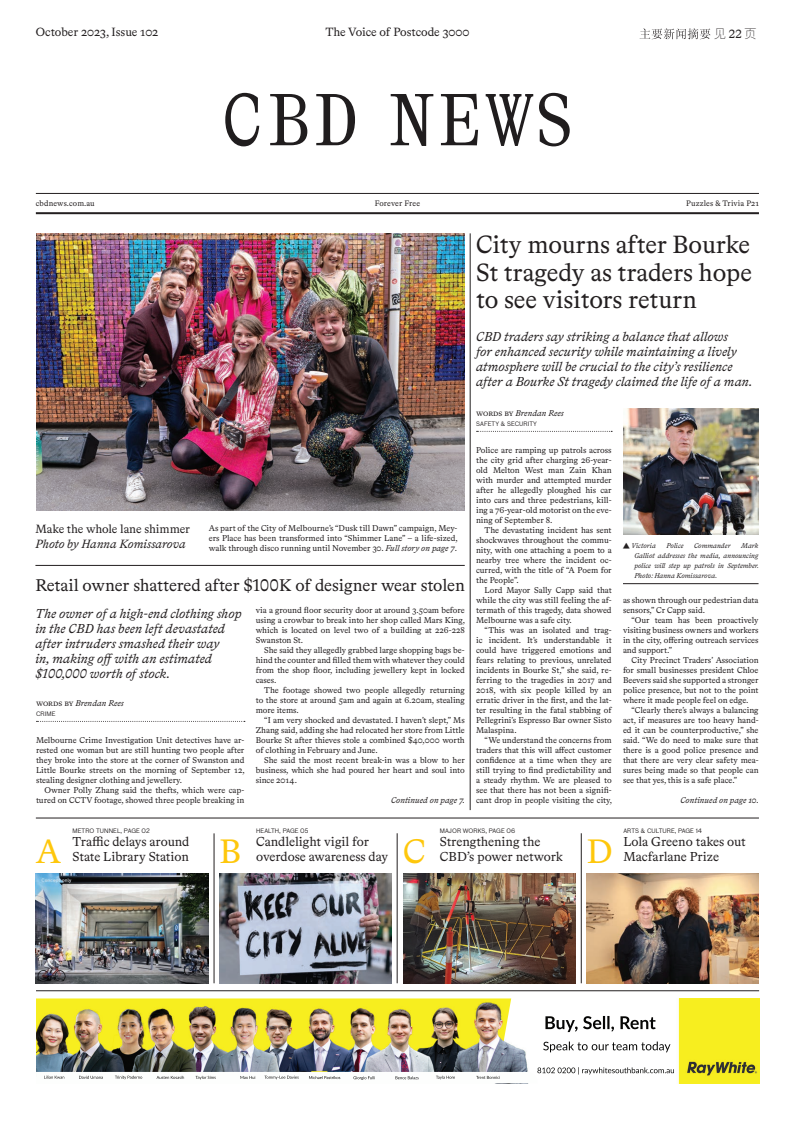
<style>
.page{position:relative;width:794px;height:1134px;background:#fff}
.page>*{position:absolute;margin:0;border:0;box-sizing:border-box;transform-origin:0 0}
.t1{font:34px "Bradford LL";color:#fec70c}
.t2{font:25px/27.5px "Bradford LL";color:#231f20;text-align:justify}
.t3{font:17px "Bradford LL";color:#231f20}
.t4{font:italic 13px/15px "Bradford LL";letter-spacing:-.005em;color:#231f20}
.t5{font:13px/15px "Bradford LL";color:#231f20}
.t6{font:100 12.6px "Ping Fang SC";color:#231f20}
.t7{font:12px "Bradford LL";letter-spacing:-.005em;color:#231f20}
.t8{font:italic 12px "Bradford LL";letter-spacing:-.005em;color:#231f20}
.t9{font:8.5px/10px "Bradford LL";color:#231f20;text-align:justify}
.t10{font:italic 8.5px "Bradford LL";color:#231f20}
.t11{font:8px "Bradford LL";letter-spacing:.02em;color:#231f20}
.t12{font:italic 7px/10px "Bradford LL";color:#231f20;text-align:justify}
.t13{font:6px "Bau Pro";letter-spacing:.01em;color:#231f20}
.s1{font-family:"Bradford LL";font-weight:400;font-size:12px}
.s2{font-style:italic}
.s3{font-style:normal}
</style>
<div class="page">
<hr style="left:36px;top:990px;width:723px;height:1px;background:#231f20">
<hr style="left:36px;top:818px;width:723px;height:1px;background:#231f20">
<hr style="left:214px;top:833px;width:1px;height:150px;background:#231f20">
<hr style="left:397px;top:833px;width:1px;height:150px;background:#231f20">
<hr style="left:581px;top:833px;width:1px;height:150px;background:#231f20">
<img style="left:36px;top:873px;width:172px;height:110px">
<img style="left:219px;top:873px;width:173px;height:110px">
<img style="left:403px;top:873px;width:172px;height:110px">
<img style="left:586px;top:873px;width:173px;height:110px">
<hr style="left:36px;top:193px;width:723px;height:1px;background:#231f20">
<hr style="left:36px;top:212px;width:723px;height:2px;background:#231f20">
<svg style="left:639px;top:28px;width:71px;height:11px"></svg>
<svg style="left:225px;top:93px;width:345px;height:53px"></svg>
<img style="left:511px;top:998px;width:248px;height:85px">
<img style="left:36px;top:998px;width:475px;height:74px">
<img style="left:44px;top:1072px;width:493px;height:11px">
<hr style="left:470px;top:233px;width:1px;height:577px;background:#231f20">
<svg style="left:36px;top:721px;width:209px;height:1px"></svg>
<hr style="left:35px;top:565px;width:430px;height:1px;background:#231f20">
<img style="left:36px;top:234px;width:429px;height:276px">
<svg style="left:476px;top:431px;width:136px;height:1px"></svg>
<img style="left:623px;top:409px;width:135px;height:125px">
<hr style="left:623px;top:583px;width:135px;height:1px;background:#231f20">
<h3 class="t7" style="left:325px;top:24px;width:146px">The Voice of Postcode 3000</h3>
<h3 class="t7" style="left:36px;top:24px;width:124px">October 2023, Issue 102</h3>
<h3 class="t6" style="left:714px;top:26px;width:45px">见<span class="s1">22</span>页</h3>
<p class="t11" style="left:36px;top:198px;width:60px">cbdnews.com.au</p>
<p class="t11" style="left:375px;top:198px;width:47px">Forever Free</p>
<p class="t11" style="left:686px;top:198px;width:74px">Puzzles &amp; Trivia P21</p>
<h3 class="t7" style="left:35px;top:521px;width:156px">Make the whole lane shimmer</h3>
<h3 class="t8" style="left:35px;top:536px;width:152px">Photo by Hanna Komissarova</h3>
<p class="t9" style="left:209px;top:523px;width:251px">As part of the City of Melbourne’s “Dusk till Dawn” campaign, Mey&shy;ers Place has been transformed into “Shimmer Lane” – a life-sized, walk through disco running until November 30. <span class="s2">Full story on page 7</span>.</p>
<h3 class="t3" style="left:35px;top:574px;width:431px">Retail owner shattered after $100K of designer wear stolen</h3>
<h3 class="t4" style="left:35px;top:606px;width:208px">The owner of a high-end clothing shop in the CBD has been left devastated after intruders smashed their way<br>in, making off with an estimated $100,000 worth of stock.</h3>
<p class="t9" style="left:256px;top:605px;width:211px">via a ground floor security door at around 3.50am before using a crowbar to break into her shop called Mars King, which is located on level two of a building at 226-228<br>Swanston St.</p>
<p class="t9" style="left:256px;top:645px;width:210px;text-indent:8px">She said they allegedly grabbed large shopping bags be&shy;hind the counter and filled them with whatever they could from the shop floor, including jewellery kept in locked cases.</p>
<p class="t9" style="left:256px;top:685px;width:210px;text-indent:8px">The footage showed two people allegedly returning to the store at around 5am and again at 6.20am, stealing more items.</p>
<p class="t9" style="left:256px;top:715px;width:210px;text-indent:8px">“I am very shocked and devastated. I haven’t slept,” Ms Zhang said, adding she had relocated her store from Little Bourke St after thieves stole a combined $40,000 worth of clothing in February and June.</p>
<p class="t9" style="left:256px;top:755px;width:210px;text-indent:8px">She said the most recent break-in was a blow to her business, which she had poured her heart and soul into since 2014.</p>
<p class="t10" style="left:391px;top:795px;width:75px">Continued on page 7.</p>
<p class="t10" style="left:36px;top:697px;width:89px"><span class="s3">words by</span> Brendan Rees</p>
<p class="t13" style="left:36px;top:709px;width:21px">CRIME</p>
<p class="t9" style="left:36px;top:735px;width:210px">Melbourne Crime Investigation Unit detectives have ar&shy;rested one woman but are still hunting two people after they broke into the store at the corner of Swanston and Little Bourke streets on the morning of September 12, stealing designer clothing and jewellery.</p>
<p class="t9" style="left:36px;top:785px;width:210px;text-align:right">Owner Polly Zhang said the thefts, which were cap&shy;tured on CCTV footage, showed three people breaking in</p>
<h2 class="t2" style="left:476px;top:230px;width:277px">City mourns after Bourke St tragedy as traders hope to see visitors return</h2>
<h3 class="t4" style="left:476px;top:328px;width:278px">CBD traders say striking a balance that allows<br>for enhanced security while maintaining a lively atmosphere will be crucial to the city’s resilience after a Bourke St tragedy claimed the life of a man.</h3>
<p class="t10" style="left:476px;top:407px;width:89px"><span class="s3">words by</span> Brendan Rees</p>
<p class="t13" style="left:476px;top:419px;width:62px">SAFETY &amp; SECURITY</p>
<p class="t9" style="left:476px;top:445px;width:137px">Police are ramping up patrols across the city grid after charging 26-year&shy;old Melton West man Zain Khan with murder and attempted murder after he allegedly ploughed his car into cars and three pedestrians, kill&shy;ing a 76-year-old motorist on the eve&shy;ning of September 8.</p>
<p class="t9" style="left:476px;top:525px;width:137px;text-indent:8px">The devastating incident has sent shockwaves throughout the commu&shy;nity, with one attaching a poem to a nearby tree where the incident oc&shy;curred, with the title of “A Poem for the People”.</p>
<p class="t9" style="left:476px;top:585px;width:137px;text-indent:8px">Lord Mayor Sally Capp said that while the city was still feeling the af&shy;termath of this tragedy, data showed Melbourne was a safe city.</p>
<p class="t9" style="left:476px;top:625px;width:137px;text-indent:8px">“This was an isolated and trag&shy;ic incident. It’s understandable it could have triggered emotions and fears relating to previous, unrelated incidents in Bourke St,” she said, re&shy;ferring to the tragedies in 2017 and 2018, with six people killed by an erratic driver in the first, and the lat&shy;ter resulting in the fatal stabbing of Pellegrini’s Espresso Bar owner Sisto Malaspina.</p>
<p class="t9" style="left:476px;top:735px;width:137px;text-indent:8px">“We understand the concerns from traders that this will affect customer confidence at a time when they are still trying to find predictability and a steady rhythm. We are pleased to see that there has not been a signifi&shy;cant drop in people visiting the city,</p>
<p class="t12" style="left:623px;top:541px;width:34px">▲ Victoria</p>
<p class="t12" style="left:666px;top:541px;width:19px">Police</p>
<p class="t12" style="left:694px;top:541px;width:38px">Commander</p>
<p class="t12" style="left:634px;top:541px;width:126px;text-indent:107px">Mark Galliot addresses the media, announcing police will step up patrols in September.<br>Photo: Hanna Komissarova.</p>
<p class="t9" style="left:623px;top:595px;width:137px">as shown through our pedestrian data sensors,” Cr Capp said.</p>
<p class="t9" style="left:623px;top:615px;width:137px;text-indent:8px">“Our team has been proactively visiting business owners and workers in the city, offering outreach services and support.”</p>
<p class="t9" style="left:623px;top:655px;width:137px;text-indent:8px">City Precinct Traders’ Association for small businesses president Chloe Beevers said she supported a stronger police presence, but not to the point where it made people feel on edge.</p>
<p class="t9" style="left:623px;top:705px;width:137px;text-indent:9px">“Clearly there’s always a balancing act, if measures are too heavy hand&shy;ed it can be counterproductive,” she said. “We do need to make sure that there is a good police presence and that there are very clear safety mea&shy;sures being made so that people can see that yes, this is a safe place.”</p>
<p class="t10" style="left:680px;top:795px;width:80px">Continued on page 10.</p>
<p class="t13" style="left:73px;top:826px;width:79px">METRO TUNNEL, PAGE 02</p>
<h3 class="t5" style="left:73px;top:833px;width:118px">Traffic delays around<br>State Library Station</h3>
<p class="t13" style="left:256px;top:826px;width:54px">HEALTH, PAGE 05</p>
<h3 class="t5" style="left:256px;top:833px;width:133px">Candlelight vigil for overdose awareness day</h3>
<p class="t13" style="left:440px;top:826px;width:77px">MAJOR WORKS, PAGE 06</p>
<h3 class="t5" style="left:440px;top:833px;width:125px">Strengthening the<br>CBD’s power network</h3>
<p class="t13" style="left:623px;top:826px;width:80px">ARTS &amp; CULTURE, PAGE 14</p>
<h3 class="t5" style="left:623px;top:833px;width:124px">Lola Greeno takes out</h3>
<h1 class="t1" style="left:36px;top:829px;width:27px">A</h1>
<h1 class="t1" style="left:219px;top:829px;width:23px">B</h1>
<h1 class="t1" style="left:403px;top:829px;width:24px">C</h1>
<h1 class="t1" style="left:586px;top:829px;width:27px">D</h1>
<h3 class="t5" style="left:623px;top:848px;width:97px">Macfarlane Prize</h3>
</div>
